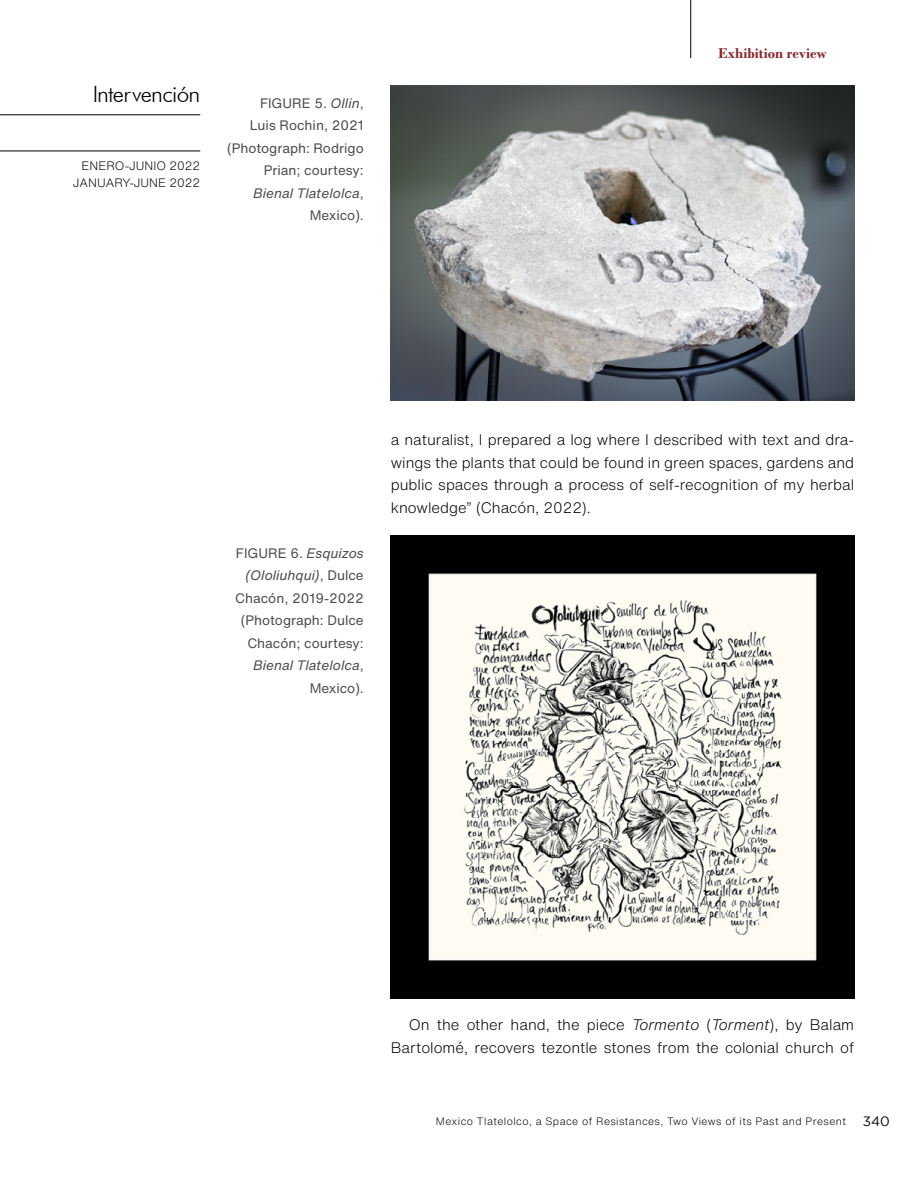
<style>
.page{position:relative;width:918px;height:1188px;background:#fff}
.page>*{position:absolute;margin:0;border:0;box-sizing:border-box;transform-origin:0 0}
.t1{font:300 22.5px "Futura BT";letter-spacing:-.03em;color:#000}
.t2{font:300 15px/22.5px "Helvetica Now Text";color:#000;text-align:justify}
.t3{font:700 15px "Bodoni";color:#8b2830}
.t4{font:13.5px/22.5px "Helvetica Now Text";color:#4d4d4d;text-align:right}
.t5{font:13.5px "Gotham";color:#000}
.t6{font:300 12px/16.5px "Helvetica Now Text";color:#000;text-align:right}
.t7{font:300 10.5px "Helvetica Now Text";letter-spacing:.04em;color:#000}
.s1{font-style:italic}
</style>
<div class="page">
<hr style="left:690px;top:0;width:1px;height:58px;background:#000">
<hr style="left:0;top:115px;width:200px;height:1px;background:#000">
<hr style="left:0;top:151px;width:200px;height:1px;background:#000">
<img style="left:391px;top:85px;width:463px;height:315px">
<img style="left:391px;top:535px;width:463px;height:464px">
<h1 class="t1" style="left:93px;top:80px;width:109px">Intervención</h1>
<p class="t6" style="left:73px;top:157px;width:129px">ENERO-JUNIO 2022<br>JANUARY-JUNE 2022</p>
<p class="t4" style="left:227px;top:91px;width:138px">FIGURE 5. <span class="s1">Ollin</span>,<br>Luis Rochin, 2021 (Photograph: Rodrigo<br>Prian; courtesy:<br><span class="s1">Bienal Tlatelolca</span>,<br>Mexico).</p>
<p class="t3" style="left:718px;top:44px;width:110px">Exhibition review</p>
<p class="t4" style="left:235px;top:541px;width:130px">FIGURE 6. <span class="s1">Esquizos (Ololiuhqui)</span>, Dulce<br>Chacón, 2019-2022 (Photograph: Dulce<br>Chacón; courtesy:<br><span class="s1">Bienal Tlatelolca</span>,<br>Mexico).</p>
<p class="t2" style="left:391px;top:428px;width:465px">a naturalist, I prepared a log where I described with text and dra&shy;wings the plants that could be found in green spaces, gardens and public spaces through a process of self-recognition of my herbal knowledge” (Chacón, 2022).</p>
<p class="t2" style="left:391px;top:1013px;width:465px;text-align:right">On the other hand, the piece <span class="s1">Tormento</span> (<span class="s1">Torment</span>), by Balam<br>Bartolomé, recovers tezontle stones from the colonial church of</p>
<p class="t7" style="left:436px;top:1114px;width:412px">Mexico Tlatelolco, a Space of Resistances, Two Views of its Past and Present</p>
<p class="t5" style="left:863px;top:1113px;width:28px">340</p>
</div>
